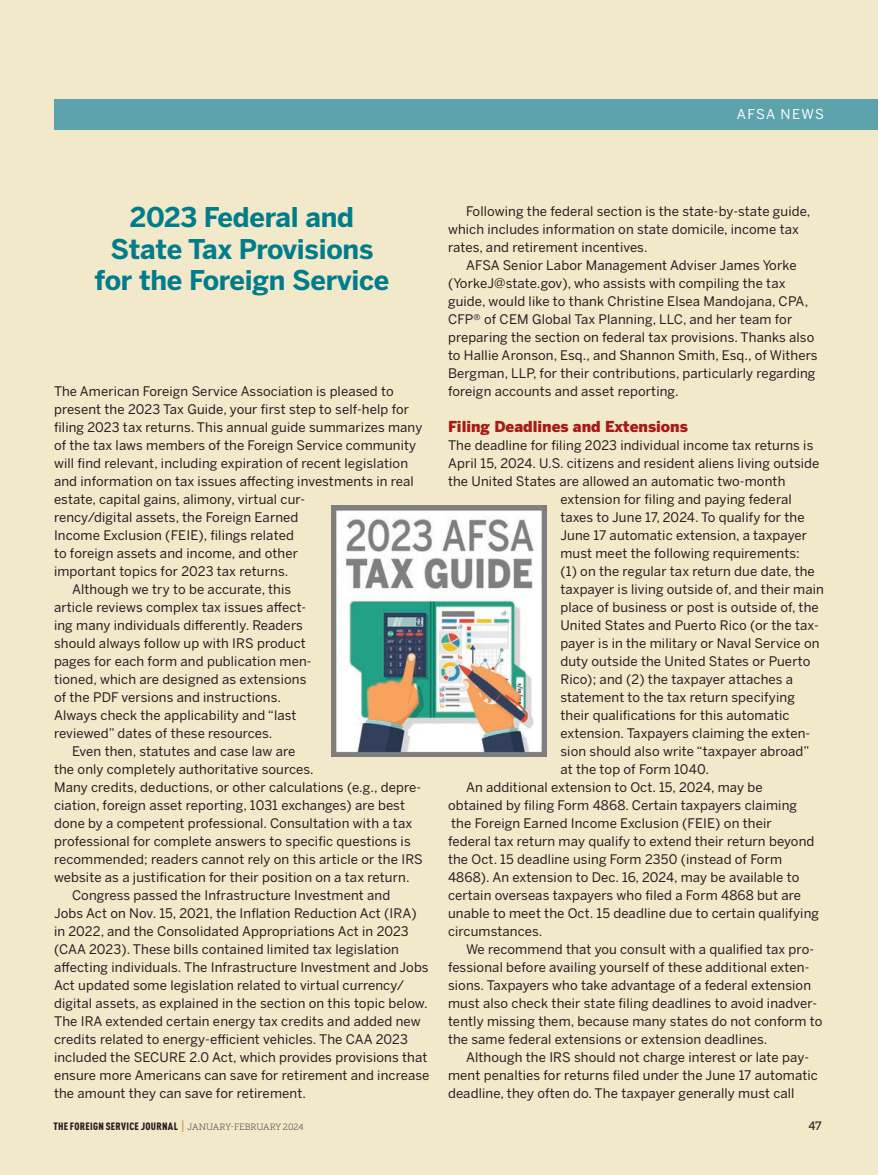
<style>
.page{position:relative;width:878px;height:1175px;background:#fff}
.page>*{position:absolute;margin:0;border:0;box-sizing:border-box;transform-origin:0 0}
.AFSA_news_head{font:700 27px/31.5px "Benton Sans";letter-spacing:-.01em;color:#007c8a;text-align:center}
.AFSA_news_kicker_red{font:900 15px "Benton Sans";color:#a71a16}
.AFSA_news_spanner_white{font:13.5px "Benton Sans";letter-spacing:.085em;color:#fff}
.AFSA_news_body{font:13.2px/18px "Benton Sans";letter-spacing:.01em;color:#231f20}
.AFSA_news_body_no_indent{font:13.2px/18px "Benton Sans";letter-spacing:.01em;color:#231f20}
.Cover-All_Caps__Museo_Slab_100{font:12px "Museo Slab 500";color:#231f20}
.Cover-All_Caps__Museo_Slab_100-2{font:900 condensed 10.5px "DINOT";letter-spacing:.025em;color:#231f20}
.s1{font-family:"Museo Slab 700";font-weight:400;font-stretch:normal;font-size:12px;color:#cfad54}
.s2{font-family:"Museo Slab 100";font-weight:400;font-stretch:normal;font-size:9px}
</style>
<div class="page">
<div style="left:0;top:0;width:878px;height:1174px;background:#f2e8ca"></div>
<div style="left:54px;top:99px;width:824px;height:31px;background:#5ca3ae"></div>
<img style="left:331px;top:505px;width:216px;height:251px">
<p class="AFSA_news_spanner_white" style="left:736px;top:106px;width:89px">AFSA NEWS</p>
<p class="AFSA_news_head" style="left:95px;top:201px;width:296px">2023 Federal and<br>State Tax Provisions for the Foreign Service</p>
<p class="AFSA_news_body_no_indent" style="left:54px;top:382px;width:370px">The American Foreign Service Association is pleased to present the 2023 Tax Guide, your first step to self-help for filing 2023 tax returns. This annual guide summarizes many of the tax laws members of the Foreign Service community will find relevant, including expiration of recent legislation and information on tax issues affecting investments in real estate, capital gains, alimony, virtual cur-<br>rency/digital assets, the Foreign Earned<br>Income Exclusion (FEIE), filings related<br>to foreign assets and income, and other<br>important topics for 2023 tax returns.</p>
<p class="AFSA_news_body" style="left:54px;top:580px;width:259px;text-indent:18px">Although we try to be accurate, this article reviews complex tax issues affect&shy;ing many individuals differently. Readers should always follow up with IRS product pages for each form and publication men&shy;tioned, which are designed as extensions of the PDF versions and instructions.<br>Always check the applicability and “last reviewed” dates of these resources.</p>
<p class="AFSA_news_body" style="left:54px;top:742px;width:370px;text-indent:18px">Even then, statutes and case law are<br>the only completely authoritative sources.<br>Many credits, deductions, or other calculations (e.g., depre&shy;ciation, foreign asset reporting, 1031 exchanges) are best done by a competent professional. Consultation with a tax professional for complete answers to specific questions is recommended; readers cannot rely on this article or the IRS website as a justification for their position on a tax return.</p>
<p class="AFSA_news_body" style="left:54px;top:886px;width:377px;text-indent:18px">Congress passed the Infrastructure Investment and<br>Jobs Act on Nov. 15, 2021, the Inflation Reduction Act (IRA) in 2022, and the Consolidated Appropriations Act in 2023 (CAA 2023). These bills contained limited tax legislation affecting individuals. The Infrastructure Investment and Jobs Act updated some legislation related to virtual currency/ digital assets, as explained in the section on this topic below.<br>The IRA extended certain energy tax credits and added new credits related to energy-efficient vehicles. The CAA 2023 included the SECURE 2.0 Act, which provides provisions that ensure more Americans can save for retirement and increase the amount they can save for retirement.</p>
<p class="AFSA_news_body" style="left:448px;top:202px;width:364px;text-indent:18px">Following the federal section is the state-by-state guide, which includes information on state domicile, income tax rates, and retirement incentives.</p>
<p class="AFSA_news_body" style="left:448px;top:256px;width:371px;text-indent:18px">AFSA Senior Labor Management Adviser James Yorke (YorkeJ@state.gov), who assists with compiling the tax guide, would like to thank Christine Elsea Mandojana, CPA, CFP® of CEM Global Tax Planning, LLC, and her team for preparing the section on federal tax provisions. Thanks also to Hallie Aronson, Esq., and Shannon Smith, Esq., of Withers Bergman, LLP, for their contributions, particularly regarding foreign accounts and asset reporting.</p>
<p class="AFSA_news_kicker_red" style="left:448px;top:418px;width:241px">Filing Deadlines and Extensions</p>
<p class="AFSA_news_body" style="left:448px;top:436px;width:367px">The deadline for filing 2023 individual income tax returns is</p>
<p class="AFSA_news_body" style="left:448px;top:454px;width:373px">April 15, 2024. U.S. citizens and resident aliens living outside</p>
<p class="AFSA_news_body" style="left:448px;top:472px;width:339px">the United States are allowed an automatic two-month</p>
<p class="AFSA_news_body" style="left:560px;top:490px;width:233px">extension for filing and paying federal</p>
<p class="AFSA_news_body" style="left:560px;top:508px;width:246px">taxes to June 17, 2024. To qualify for the</p>
<p class="AFSA_news_body" style="left:560px;top:526px;width:248px">June 17 automatic extension, a taxpayer</p>
<p class="AFSA_news_body" style="left:560px;top:544px;width:241px">must meet the following requirements:</p>
<p class="AFSA_news_body" style="left:560px;top:562px;width:256px">(1) on the regular tax return due date, the</p>
<p class="AFSA_news_body" style="left:560px;top:580px;width:265px">taxpayer is living outside of, and their main</p>
<p class="AFSA_news_body" style="left:560px;top:598px;width:260px">place of business or post is outside of, the</p>
<p class="AFSA_news_body" style="left:560px;top:616px;width:260px">United States and Puerto Rico (or the tax-</p>
<p class="AFSA_news_body" style="left:560px;top:634px;width:260px">payer is in the military or Naval Service on</p>
<p class="AFSA_news_body" style="left:560px;top:652px;width:251px">duty outside the United States or Puerto</p>
<p class="AFSA_news_body" style="left:560px;top:670px;width:234px">Rico); and (2) the taxpayer attaches a</p>
<p class="AFSA_news_body" style="left:560px;top:688px;width:236px">statement to the tax return specifying</p>
<p class="AFSA_news_body" style="left:560px;top:706px;width:231px">their qualifications for this automatic</p>
<p class="AFSA_news_body" style="left:560px;top:724px;width:251px">extension. Taxpayers claiming the exten-</p>
<p class="AFSA_news_body" style="left:560px;top:742px;width:251px">sion should also write “taxpayer abroad”</p>
<p class="AFSA_news_body" style="left:560px;top:760px;width:150px">at the top of Form 1040.</p>
<p class="AFSA_news_body" style="left:448px;top:778px;width:372px;text-indent:18px">An additional extension to Oct. 15, 2024, may be obtained by filing Form 4868. Certain taxpayers claiming the Foreign Earned Income Exclusion (FEIE) on their<br>federal tax return may qualify to extend their return beyond the Oct. 15 deadline using Form 2350 (instead of Form 4868). An extension to Dec. 16, 2024, may be available to certain overseas taxpayers who filed a Form 4868 but are unable to meet the Oct. 15 deadline due to certain qualifying circumstances.</p>
<p class="AFSA_news_body" style="left:448px;top:940px;width:376px;text-indent:18px">We recommend that you consult with a qualified tax pro&shy;fessional before availing yourself of these additional exten&shy;sions. Taxpayers who take advantage of a federal extension must also check their state filing deadlines to avoid inadver&shy;tently missing them, because many states do not conform to the same federal extensions or extension deadlines.</p>
<p class="AFSA_news_body" style="left:448px;top:1048px;width:371px;text-indent:18px">Although the IRS should not charge interest or late pay&shy;ment penalties for returns filed under the June 17 automatic deadline, they often do. The taxpayer generally must call</p>
<p class="Cover-All_Caps__Museo_Slab_100-2" style="left:53px;top:1119px;width:252px">THE FOREIGN SERVICE JOURNAL <span class="s1">|</span> <span class="s2">JANUARY-FEBRUARY 2024</span></p>
<p class="Cover-All_Caps__Museo_Slab_100" style="left:808px;top:1119px;width:15px">47</p>
</div>
